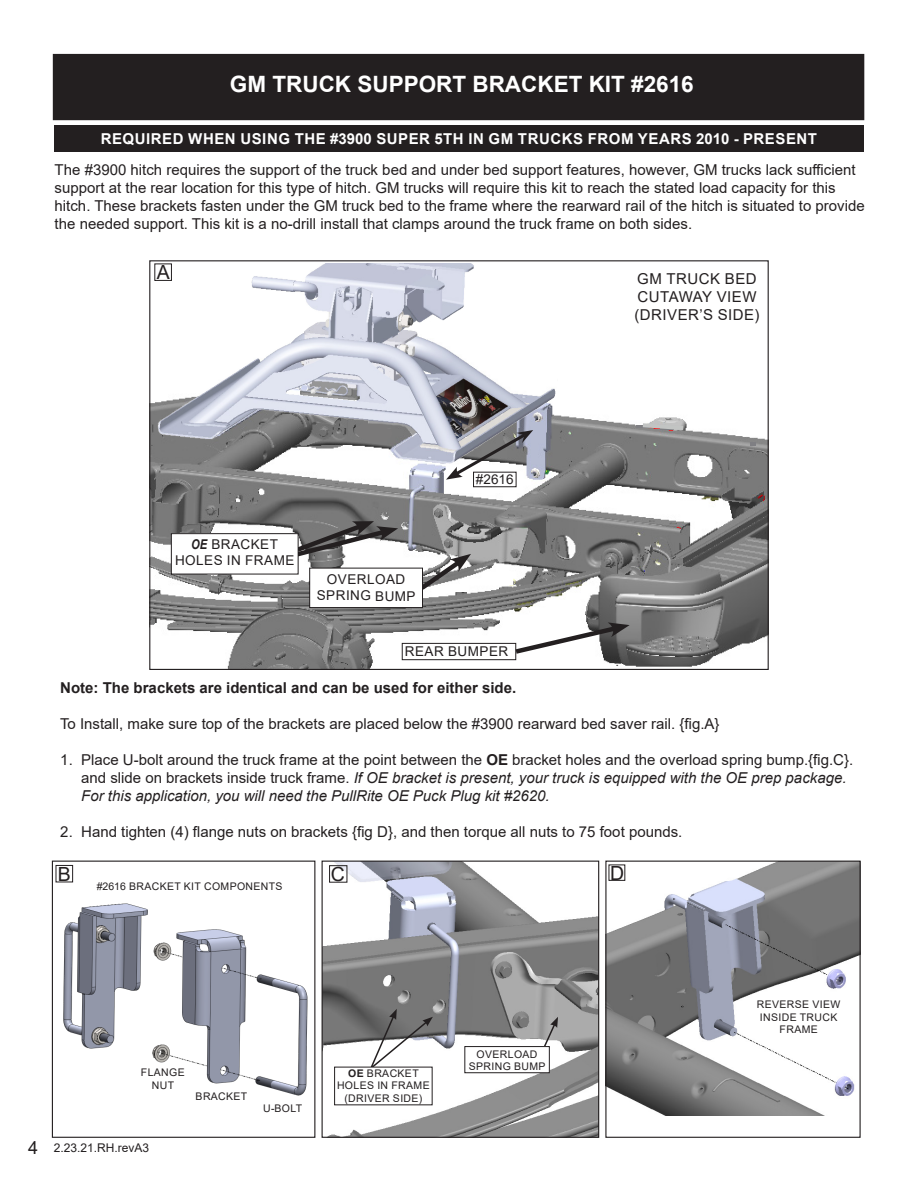
<style>
.page{position:relative;width:918px;height:1188px;background:#fff}
.page>*{position:absolute;margin:0;border:0;box-sizing:border-box;transform-origin:0 0}
.t1{font:700 22.5px "Arial";color:#fff}
.t2{font:19.5px "Arial";color:#231f20}
.t3{font:15px/18px "Arial";color:#231f20}
.t4{font:700 15px "Arial";letter-spacing:.035em;color:#fff}
.t5{font:700 15px "Arial";color:#231f20}
.t6{font:15px/18px "Arial";letter-spacing:.035em;color:#231f20}
.t7{font:13.5px/16.2px "Arial";letter-spacing:.035em;color:#231f20;text-align:center}
.t8{font:12px "Arial";color:#231f20}
.t9{font:10.5px/12.6px "Arial";letter-spacing:.035em;color:#231f20;text-align:center}
.s1{font-family:"Arial Narrow";font-weight:700;font-style:italic}
.s2{font-weight:700}
.s3{font-style:italic}
.s4{font-size:18px}
</style>
<div class="page">
<div style="left:54px;top:55px;width:810px;height:64px;background:#231f20"></div>
<div style="left:53px;top:54px;width:811px;height:66px;border:2px solid #231f20"></div>
<div style="left:54px;top:125px;width:810px;height:27px;background:#231f20"></div>
<img style="left:63px;top:903px;width:245px;height:193px">
<div style="left:52px;top:861px;width:263px;height:277px;border:1px solid #231f20"></div>
<img style="left:324px;top:863px;width:273px;height:273px">
<div style="left:322px;top:861px;width:277px;height:277px;border:1px solid #231f20"></div>
<img style="left:607px;top:863px;width:252px;height:252px">
<div style="left:605px;top:861px;width:256px;height:277px;border:1px solid #231f20"></div>
<svg style="left:540px;top:1017px;width:18px;height:37px"></svg>
<svg style="left:368px;top:1009px;width:65px;height:58px"></svg>
<div style="left:329px;top:865px;width:18px;height:18px;border:1px solid #231f20"></div>
<div style="left:56px;top:865px;width:17px;height:17px;border:1px solid #231f20"></div>
<div style="left:465px;top:1047px;width:84px;height:26px;background:#fff"></div>
<div style="left:464px;top:1046px;width:86px;height:27px;border:1px solid #231f20"></div>
<div style="left:335px;top:1067px;width:97px;height:38px;background:#fff"></div>
<div style="left:609px;top:865px;width:25px;height:21px;background:#fff"></div>
<div style="left:609px;top:865px;width:16px;height:16px;border:1px solid #231f20"></div>
<img style="left:151px;top:263px;width:616px;height:405px">
<div style="left:402px;top:643px;width:114px;height:17px;background:#fff"></div>
<div style="left:402px;top:643px;width:114px;height:17px;border:1px solid #231f20"></div>
<svg style="left:750px;top:442px;width:5px;height:4px"></svg>
<svg style="left:636px;top:423px;width:47px;height:7px"></svg>
<img style="left:155px;top:263px;width:406px;height:205px">
<svg style="left:292px;top:520px;width:106px;height:40px"></svg>
<svg style="left:416px;top:554px;width:55px;height:40px"></svg>
<svg style="left:511px;top:622px;width:119px;height:35px"></svg>
<div style="left:310px;top:568px;width:113px;height:40px;background:#fff"></div>
<div style="left:309px;top:568px;width:114px;height:40px;border:1px solid #231f20"></div>
<div style="left:171px;top:534px;width:127px;height:40px;background:#fff"></div>
<div style="left:171px;top:533px;width:128px;height:41px;border:1px solid #231f20"></div>
<svg style="left:446px;top:430px;width:87px;height:50px"></svg>
<div style="left:473px;top:472px;width:43px;height:15px;border:1px solid #231f20"></div>
<hr style="left:541px;top:602px;width:16px;height:4px;background:#fff">
<div style="left:499px;top:577px;width:14px;height:8px;background:#fff"></div>
<div style="left:449px;top:585px;width:20px;height:7px;background:#fff"></div>
<div style="left:154px;top:264px;width:18px;height:17px;border:1px solid #231f20"></div>
<h1 class="t1" style="left:230px;top:68px;width:465px">GM TRUCK SUPPORT BRACKET KIT #2616</h1>
<p class="t4" style="left:101px;top:129px;width:718px">REQUIRED WHEN USING THE #3900 SUPER 5TH IN GM TRUCKS FROM YEARS 2010 - PRESENT</p>
<p class="t3" style="left:55px;top:161px;width:812px">The #3900 hitch requires the support of the truck bed and under bed support features, however, GM trucks lack sufficient support at the rear location for this type of hitch. GM trucks will require this kit to reach the stated load capacity for this hitch. These brackets fasten under the GM truck bed to the frame where the rearward rail of the hitch is situated to provide the needed support. This kit is a no-drill install that clamps around the truck frame on both sides.</p>
<h2 class="t2" style="left:157px;top:259px;width:15px">A</h2>
<p class="t7" style="left:175px;top:536px;width:121px"><span class="s1">OE</span> BRACKET<br>HOLES IN FRAME</p>
<p class="t7" style="left:317px;top:571px;width:100px">OVERLOAD<br>SPRING BUMP</p>
<p class="t7" style="left:476px;top:471px;width:39px">#2616</p>
<p class="t7" style="left:405px;top:643px;width:105px">REAR BUMPER</p>
<p class="t6" style="left:635px;top:269px;width:126px">GM TRUCK BED<br>CUTAWAY VIEW (DRIVER’S SIDE)</p>
<p class="t5" style="left:60px;top:678px;width:457px">Note: The brackets are identical and can be used for either side.</p>
<p class="t3" style="left:60px;top:715px;width:661px">To Install, make sure top of the brackets are placed below the #3900 rearward bed saver rail. {fig.A}</p>
<p class="t3" style="left:81px;top:751px;width:774px;text-indent:-21px">1. Place U-bolt around the truck frame at the point between the <span class="s2">OE</span> bracket holes and the overload spring bump.{fig.C}. and slide on brackets inside truck frame. <span class="s3">If OE bracket is present, your truck is equipped with the OE prep package.<br>For this application, you will need the PullRite OE Puck Plug kit #2620.</span></p>
<p class="t3" style="left:60px;top:823px;width:624px">2. Hand tighten (4) flange nuts on brackets {fig D}, and then torque all nuts to 75 foot pounds.</p>
<h2 class="t2" style="left:58px;top:861px;width:15px">B</h2>
<h2 class="t2" style="left:331px;top:861px;width:16px">C</h2>
<p class="t9" style="left:97px;top:880px;width:187px">#2616 BRACKET KIT COMPONENTS</p>
<p class="t9" style="left:141px;top:1066px;width:45px">FLANGE<br>NUT</p>
<p class="t9" style="left:196px;top:1089px;width:53px">BRACKET</p>
<p class="t8" style="left:28px;top:1140px;width:123px"><span class="s4">4</span> 2.23.21.RH.revA3</p>
<p class="t9" style="left:263px;top:1102px;width:41px">U-BOLT</p>
<p class="t9" style="left:337px;top:1067px;width:94px"><span class="s2">OE</span> BRACKET<br>HOLES IN FRAME (DRIVER SIDE)</p>
<p class="t9" style="left:469px;top:1048px;width:78px">OVERLOAD<br>SPRING BUMP</p>
<h2 class="t2" style="left:610px;top:859px;width:16px">D</h2>
<p class="t9" style="left:757px;top:998px;width:85px">REVERSE VIEW<br>INSIDE TRUCK<br>FRAME</p>
</div>
